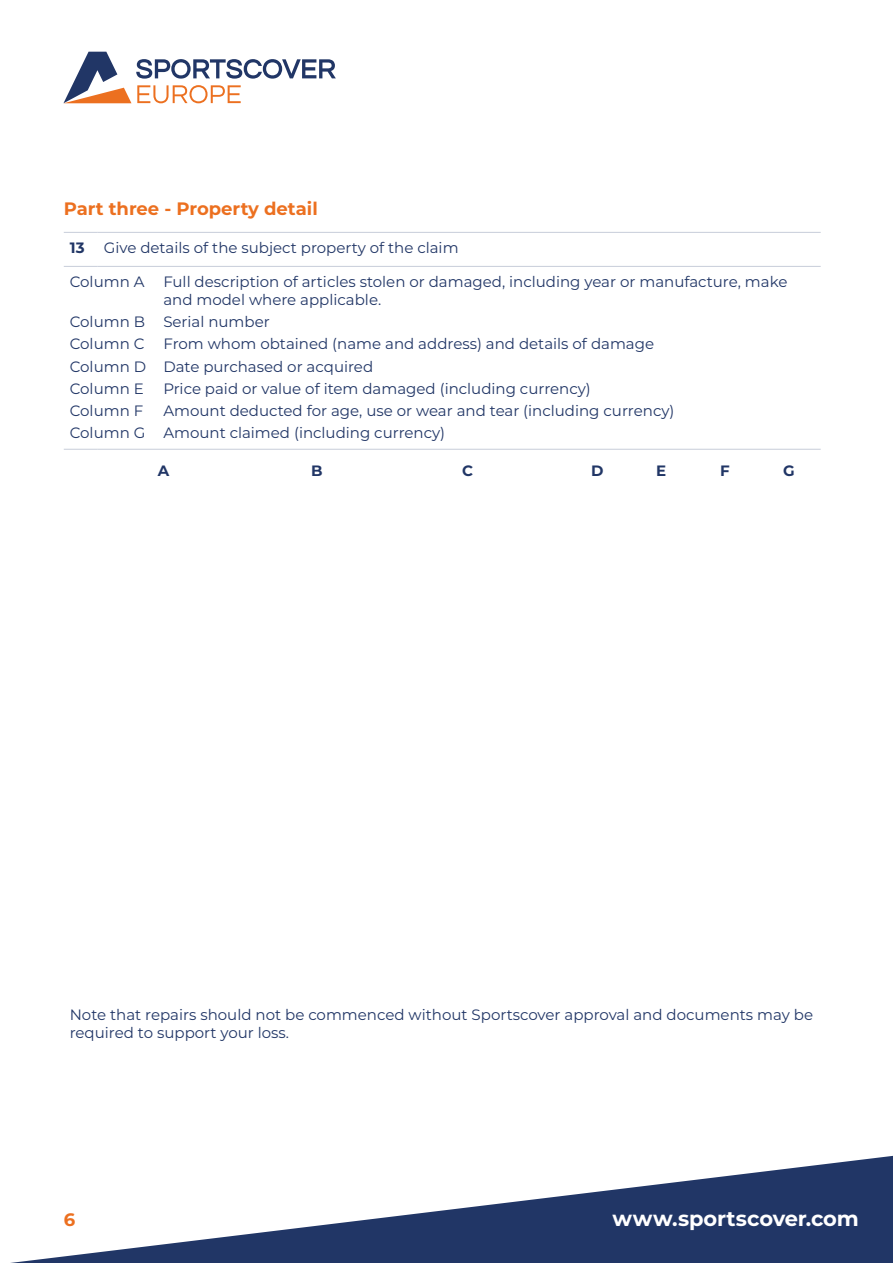
<style>
.page{position:relative;width:893px;height:1263px;background:#fff}
.page>*{position:absolute;margin:0;border:0;box-sizing:border-box;transform-origin:0 0}
.t1{font:700 21px "Montserrat";letter-spacing:-.005em;color:#fff}
.t2{font:700 18px "Montserrat";color:#ec7020}
.t3{font:15px/22.2px "Montserrat";color:#213666}
.t4{font:700 15px "Montserrat";color:#213666}
</style>
<div class="page">
<svg style="left:63px;top:52px;width:273px;height:51px"></svg>
<svg style="left:10px;top:1155px;width:883px;height:108px"></svg>
<hr style="left:64px;top:232px;width:34px;height:1px;background:#c7cdd9">
<hr style="left:98px;top:232px;width:723px;height:1px;background:#c7cdd9">
<hr style="left:64px;top:266px;width:34px;height:1px;background:#c7cdd9">
<hr style="left:98px;top:266px;width:723px;height:1px;background:#c7cdd9">
<hr style="left:64px;top:449px;width:34px;height:1px;background:#c7cdd9">
<hr style="left:98px;top:449px;width:723px;height:1px;background:#c7cdd9">
<p class="t2" style="left:64px;top:196px;width:255px">Part three - Property detail</p>
<p class="t4" style="left:70px;top:237px;width:16px">13</p>
<p class="t3" style="left:104px;top:236px;width:356px">Give details of the subject property of the claim</p>
<p class="t3" style="left:70px;top:270px;width:76px">Column A</p>
<p class="t3" style="left:163px;top:272px;width:626px;line-height:18px">Full description of articles stolen or damaged, including year or manufacture, make and model where applicable.</p>
<p class="t3" style="left:70px;top:310px;width:201px">Column B Serial number<br>Column C</p>
<p class="t3" style="left:70px;top:332px;width:586px;text-indent:94px">From whom obtained (name and address) and details of damage<br>Column D Date purchased or acquired<br>Column E</p>
<p class="t3" style="left:163px;top:377px;width:429px">Price paid or value of item damaged (including currency)</p>
<p class="t3" style="left:70px;top:399px;width:606px;text-indent:94px">Amount deducted for age, use or wear and tear (including currency)<br>Column G Amount claimed (including currency)</p>
<p class="t4" style="left:158px;top:460px;width:13px">A</p>
<p class="t4" style="left:311px;top:460px;width:13px">B</p>
<p class="t4" style="left:462px;top:460px;width:12px">C</p>
<p class="t4" style="left:591px;top:460px;width:14px">D</p>
<p class="t4" style="left:656px;top:460px;width:12px">E</p>
<p class="t4" style="left:720px;top:460px;width:11px">F</p>
<p class="t4" style="left:783px;top:460px;width:13px">G</p>
<p class="t3" style="left:70px;top:399px;width:75px">Column F</p>
<p class="t3" style="left:70px;top:1005px;width:745px;line-height:18px">Note that repairs should not be commenced without Sportscover approval and documents may be required to support your loss.</p>
<p class="t2" style="left:64px;top:1206px;width:13px">6</p>
<h1 class="t1" style="left:613px;top:1203px;width:248px">www.sportscover.com</h1>
</div>
